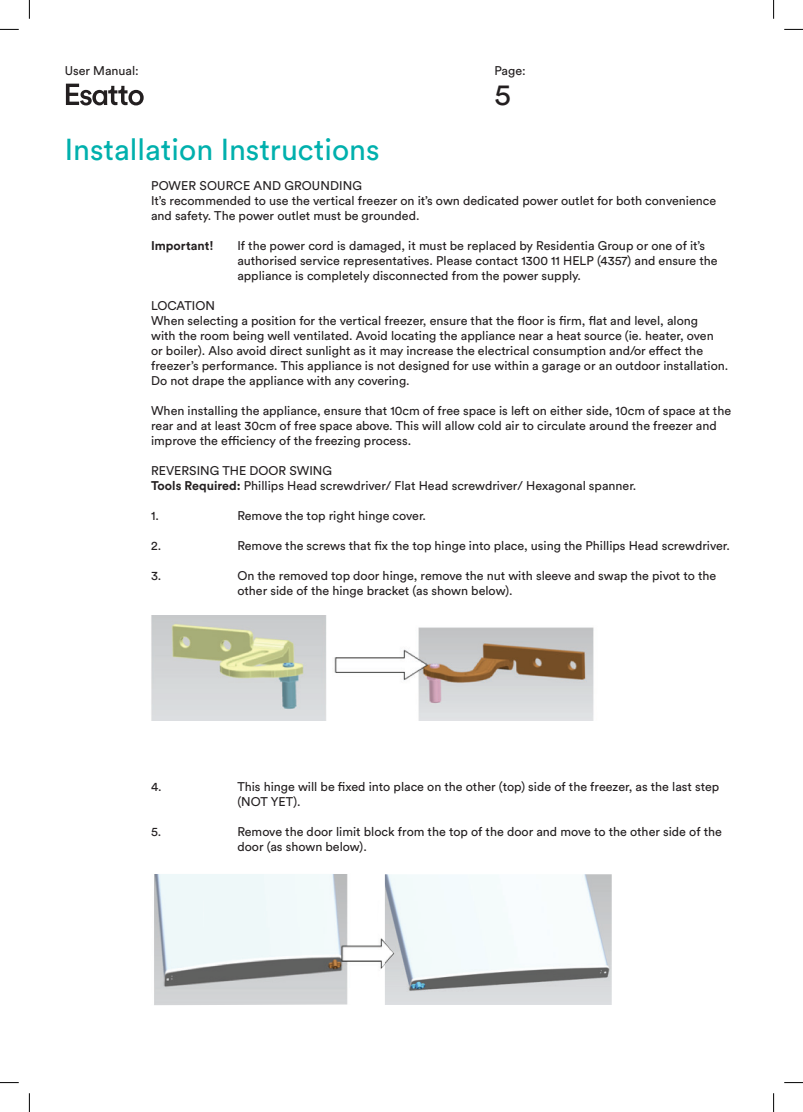
<style>
.page{position:relative;width:803px;height:1112px;background:#fff}
.page>*{position:absolute;margin:0;border:0;box-sizing:border-box;transform-origin:0 0}
.t1{font:30px "Circular Std";color:#00b0ad}
.t2{font:30px "Circular Std";color:#231f20}
.t3{font:12.5px/15px "Circular Std";color:#231f20}
.t4{font:700 12.5px "Circular Std";color:#231f20}
.s1{font-weight:700}
</style>
<div class="page">
<svg style="left:66px;top:84px;width:78px;height:21px"></svg>
<img style="left:151px;top:615px;width:443px;height:105px">
<img style="left:154px;top:874px;width:458px;height:130px">
<img style="left:385px;top:941px;width:9px;height:23px">
<svg style="left:0;top:29px;width:19px;height:1px"></svg>
<svg style="left:784px;top:29px;width:19px;height:1px"></svg>
<svg style="left:0;top:1082px;width:19px;height:1px"></svg>
<svg style="left:784px;top:1082px;width:19px;height:1px"></svg>
<svg style="left:29px;top:0;width:1px;height:19px"></svg>
<svg style="left:29px;top:1093px;width:1px;height:18px"></svg>
<svg style="left:773px;top:0;width:1px;height:19px"></svg>
<svg style="left:773px;top:1093px;width:1px;height:18px"></svg>
<p class="t3" style="left:65px;top:63px;width:76px">User Manual:</p>
<p class="t3" style="left:494px;top:63px;width:33px">Page:</p>
<h1 class="t2" style="left:494px;top:76px;width:18px">5</h1>
<h1 class="t1" style="left:65px;top:131px;width:316px">Installation Instructions</h1>
<p class="t3" style="left:151px;top:178px;width:567px">POWER SOURCE AND GROUNDING<br>It’s recommended to use the vertical freezer on it’s own dedicated power outlet for both convenience and safety. The power outlet must be grounded.</p>
<p class="t4" style="left:151px;top:237px;width:64px">Important!</p>
<p class="t3" style="left:237px;top:238px;width:482px">If the power cord is damaged, it must be replaced by Residentia Group or one of it’s authorised service representatives. Please contact 1300 11 HELP (4357) and ensure the appliance is completely disconnected from the power supply.</p>
<p class="t3" style="left:151px;top:298px;width:579px">LOCATION<br>When selecting a position for the vertical freezer, ensure that the floor is firm, flat and level, along<br>with the room being well ventilated. Avoid locating the appliance near a heat source (ie. heater, oven or boiler). Also avoid direct sunlight as it may increase the electrical consumption and/or effect the freezer’s performance. This appliance is not designed for use within a garage or an outdoor installation.<br>Do not drape the appliance with any covering.</p>
<p class="t3" style="left:151px;top:403px;width:581px">When installing the appliance, ensure that 10cm of free space is left on either side, 10cm of space at the rear and at least 30cm of free space above. This will allow cold air to circulate around the freezer and improve the efficiency of the freezing process.</p>
<p class="t3" style="left:151px;top:463px;width:487px">REVERSING THE DOOR SWING<br><span class="s1">Tools Required:</span> Phillips Head screwdriver/ Flat Head screwdriver/ Hexagonal spanner.</p>
<p class="t3" style="left:151px;top:508px;width:9px">1.</p>
<p class="t3" style="left:237px;top:508px;width:190px">Remove the top right hinge cover.</p>
<p class="t3" style="left:151px;top:538px;width:12px">2.</p>
<p class="t3" style="left:237px;top:538px;width:494px">Remove the screws that fix the top hinge into place, using the Phillips Head screwdriver.</p>
<p class="t3" style="left:151px;top:568px;width:12px">3.</p>
<p class="t3" style="left:237px;top:568px;width:480px">On the removed top door hinge, remove the nut with sleeve and swap the pivot to the other side of the hinge bracket (as shown below).</p>
<p class="t3" style="left:151px;top:778px;width:12px">4.</p>
<p class="t3" style="left:237px;top:778px;width:483px">This hinge will be fixed into place on the other (top) side of the freezer, as the last step (NOT YET).</p>
<p class="t3" style="left:151px;top:823px;width:12px">5.</p>
<p class="t3" style="left:237px;top:823px;width:486px">Remove the door limit block from the top of the door and move to the other side of the door (as shown below).</p>
</div>
